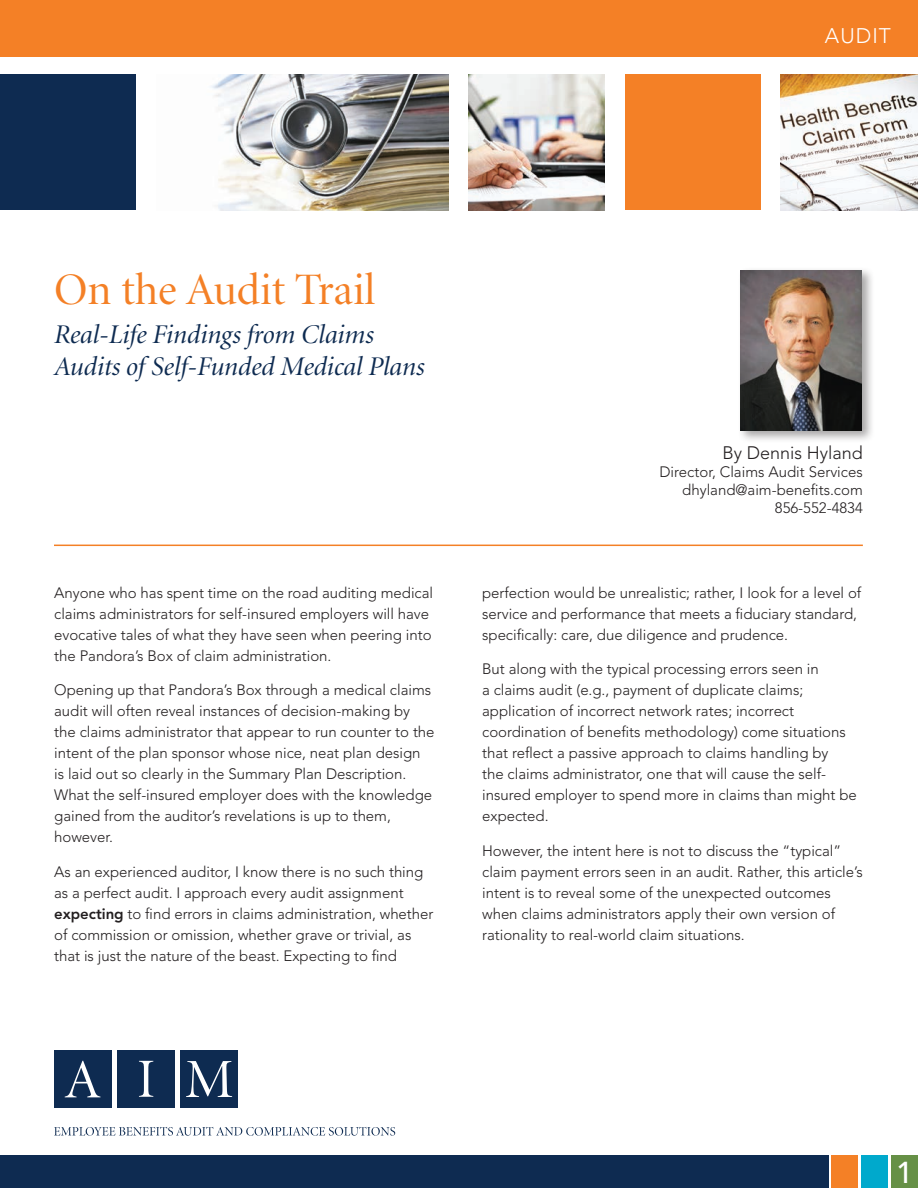
<style>
.page{position:relative;width:918px;height:1188px;background:#fff}
.page>*{position:absolute;margin:0;border:0;box-sizing:border-box;transform-origin:0 0}
.t1{font:45px "Minion Display";color:#f48026}
.t2{font:500 30px "Avenir LT Std";color:#fff}
.t3{font:italic 27px/32.4px "Minion Display";color:#0e2b51}
.t4{font:300 21px "Avenir LT Std";letter-spacing:.05em;color:#fff}
.t5{font:300 18px "Avenir LT Std";color:#231f20}
.t6{font:300 15px/21px "Avenir LT Std";color:#231f20}
.s1{font-weight:800}
</style>
<div class="page">
<div style="left:54px;top:1050px;width:58px;height:58px;background:#0e2b51"></div>
<div style="left:117px;top:1050px;width:58px;height:58px;background:#0e2b51"></div>
<div style="left:181px;top:1050px;width:57px;height:58px;background:#0e2b51"></div>
<svg style="left:186px;top:1061px;width:46px;height:36px"></svg>
<svg style="left:65px;top:1061px;width:35px;height:36px"></svg>
<svg style="left:139px;top:1061px;width:14px;height:36px"></svg>
<svg style="left:54px;top:1127px;width:341px;height:9px"></svg>
<img style="left:211px;top:75px;width:237px;height:135px">
<img style="left:469px;top:75px;width:135px;height:135px">
<div style="left:625px;top:75px;width:136px;height:135px;background:#f48026"></div>
<img style="left:781px;top:75px;width:137px;height:135px">
<div style="left:737px;top:267px;width:138px;height:177px;background:#231f20;opacity:.4"></div>
<img style="left:741px;top:270px;width:121px;height:160px">
<div style="left:891px;top:1155px;width:27px;height:33px;background:#669046"></div>
<div style="left:861px;top:1155px;width:27px;height:33px;background:#00a9cc"></div>
<div style="left:831px;top:1155px;width:27px;height:33px;background:#f48026"></div>
<div style="left:0;top:1155px;width:829px;height:33px;background:#0e2b51"></div>
<div style="left:0;top:0;width:918px;height:56px;background:#f48026"></div>
<div style="left:0;top:74px;width:136px;height:136px;background:#0e2b51"></div>
<hr style="left:54px;top:545px;width:809px;height:1px;background:#f48026">
<p class="t4" style="left:825px;top:23px;width:68px">AUDIT</p>
<p class="t1" style="left:54px;top:268px;width:323px">On the Audit Trail</p>
<p class="t3" style="left:54px;top:319px;width:372px">Real-Life Findings from Claims<br>Audits of Self-Funded Medical Plans</p>
<p class="t6" style="left:54px;top:582px;width:380px">Anyone who has spent time on the road auditing medical claims administrators for self-insured employers will have evocative tales of what they have seen when peering into the Pandora’s Box of claim administration.</p>
<p class="t6" style="left:54px;top:679px;width:382px">Opening up that Pandora’s Box through a medical claims audit will often reveal instances of decision-making by the claims administrator that appear to run counter to the intent of the plan sponsor whose nice, neat plan design<br>is laid out so clearly in the Summary Plan Description.<br>What the self-insured employer does with the knowledge gained from the auditor’s revelations is up to them, however.</p>
<p class="t6" style="left:54px;top:861px;width:381px">As an experienced auditor, I know there is no such thing as a perfect audit. I approach every audit assignment <span class="s1">expecting</span> to find errors in claims administration, whether of commission or omission, whether grave or trivial, as that is just the nature of the beast. Expecting to find</p>
<p class="t5" style="left:722px;top:442px;width:142px">By Dennis Hyland</p>
<p class="t6" style="left:660px;top:461px;width:205px">Director, Claims Audit Services</p>
<p class="t6" style="left:682px;top:479px;width:182px">dhyland@aim-benefits.com</p>
<p class="t6" style="left:775px;top:497px;width:89px">856-552-4834</p>
<p class="t6" style="left:482px;top:582px;width:381px">perfection would be unrealistic; rather, I look for a level of service and performance that meets a fiduciary standard, specifically: care, due diligence and prudence.</p>
<p class="t6" style="left:482px;top:658px;width:376px">But along with the typical processing errors seen in<br>a claims audit (e.g., payment of duplicate claims; application of incorrect network rates; incorrect coordination of benefits methodology) come situations that reflect a passive approach to claims handling by<br>the claims administrator, one that will cause the self&shy;insured employer to spend more in claims than might be expected.</p>
<p class="t6" style="left:482px;top:840px;width:382px">However, the intent here is not to discuss the “typical” claim payment errors seen in an audit. Rather, this article’s intent is to reveal some of the unexpected outcomes when claims administrators apply their own version of rationality to real-world claim situations.</p>
<p class="t2" style="left:896px;top:1155px;width:18px">1</p>
</div>
